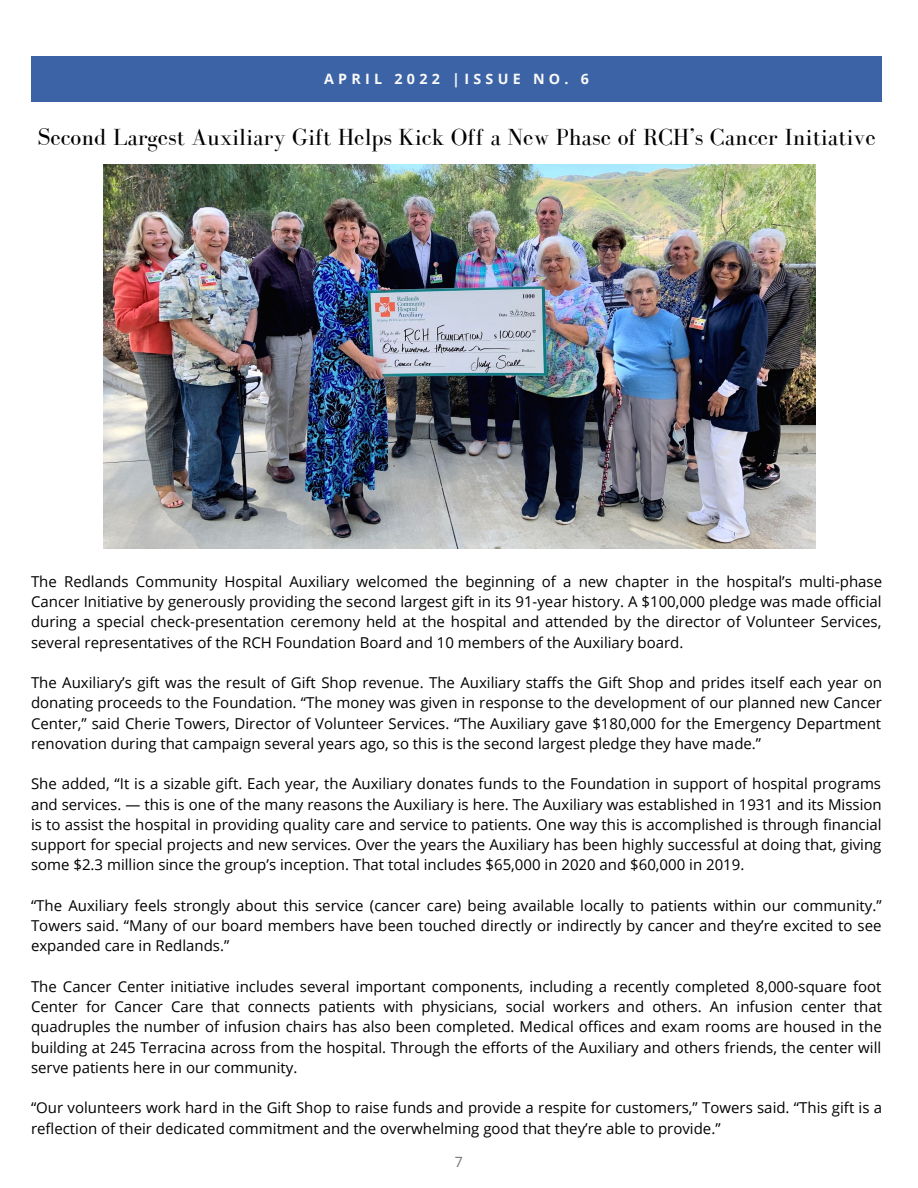
<style>
.page{position:relative;width:918px;height:1188px;background:#fff}
.page>*{position:absolute;margin:0;border:0;box-sizing:border-box;transform-origin:0 0}
.t1{font:24px "Bodoni FLF";color:#000}
.t2{font:15px/20.2px "Open Sans";color:#000;text-align:justify}
.t3{font:700 14.25px "Open Sans";color:#fafafa}
.t4{font:14.1px "Open Sans";color:#737373}
</style>
<div class="page">
<div style="left:31px;top:56px;width:851px;height:46px;background:#3c63a5"></div>
<img style="left:103px;top:165px;width:712px;height:383px">
<p class="t3" style="left:324px;top:69px;width:267px">A P <sup>M</sup>R <sup>A</sup>I L<sup>R</sup> <sup>C</sup>2<sup>H</sup>0<sup>2</sup>2<sup>0</sup>2<sup>2</sup> <sup>1</sup>|<sup>|</sup>I<sup>I</sup>S<sup>S</sup>S<sup>S</sup> <sup>U</sup>U<sup>E</sup>E <sup>N</sup>N<sup>O</sup> O<sup>.</sup> <sup>3</sup>. 6</p>
<h1 class="t1" style="left:37px;top:125px;width:840px">Second Largest Auxiliary Gift Helps Kick Off a New Phase of RCH’s Cancer Initiative</h1>
<p class="t2" style="left:31px;top:571px;width:853px">The Redlands Community Hospital Auxiliary welcomed the beginning of a new chapter in the hospital’s multi-phase Cancer Initiative by generously providing the second largest gift in its 91-year history. A $100,000 pledge was made official during a special check-presentation ceremony held at the hospital and attended by the director of Volunteer Services, several representatives of the RCH Foundation Board and 10 members of the Auxiliary board.</p>
<p class="t2" style="left:31px;top:672px;width:853px">The Auxiliary’s gift was the result of Gift Shop revenue. The Auxiliary staffs the Gift Shop and prides itself each year on donating proceeds to the Foundation. “The money was given in response to the development of our planned new Cancer Center,” said Cherie Towers, Director of Volunteer Services. “The Auxiliary gave $180,000 for the Emergency Department renovation during that campaign several years ago, so this is the second largest pledge they have made.”</p>
<p class="t2" style="left:31px;top:774px;width:852px">She added, “It is a sizable gift. Each year, the Auxiliary donates funds to the Foundation in support of hospital programs and services. — this is one of the many reasons the Auxiliary is here. The Auxiliary was established in 1931 and its Mission is to assist the hospital in providing quality care and service to patients. One way this is accomplished is through financial support for special projects and new services. Over the years the Auxiliary has been highly successful at doing that, giving some $2.3 million since the group’s inception. That total includes $65,000 in 2020 and $60,000 in 2019.</p>
<p class="t2" style="left:31px;top:895px;width:852px">“The Auxiliary feels strongly about this service (cancer care) being available locally to patients within our community.” Towers said. “Many of our board members have been touched directly or indirectly by cancer and they’re excited to see expanded care in Redlands.”</p>
<p class="t2" style="left:31px;top:976px;width:853px">The Cancer Center initiative includes several important components, including a recently completed 8,000-square foot Center for Cancer Care that connects patients with physicians, social workers and others. An infusion center that quadruples the number of infusion chairs has also been completed. Medical offices and exam rooms are housed in the building at 245 Terracina across from the hospital. Through the efforts of the Auxiliary and others friends, the center will serve patients here in our community.</p>
<p class="t2" style="left:31px;top:1098px;width:853px">“Our volunteers work hard in the Gift Shop to raise funds and provide a respite for customers,” Towers said. “This gift is a reflection of their dedicated commitment and the overwhelming good that they’re able to provide.”</p>
<p class="t4" style="left:455px;top:1152px;width:10px">7</p>
</div>
